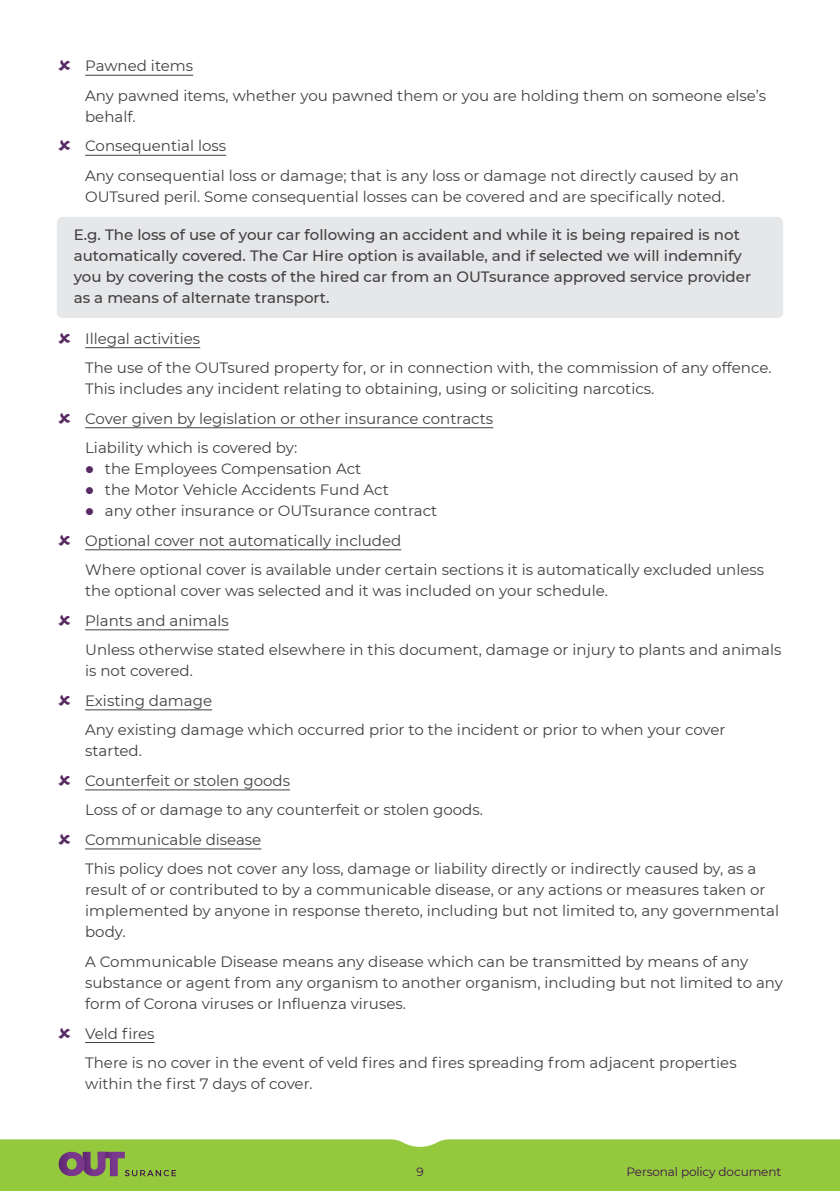
<style>
.page{position:relative;width:840px;height:1191px;background:#fff}
.page>*{position:absolute;margin:0;border:0;box-sizing:border-box;transform-origin:0 0}
.t1{font:15px/29.6px "Montserrat";color:#414042}
.t2{font:500 15px/21px "Montserrat";color:#414042}
.t3{font:12px "Montserrat";letter-spacing:-.01em;color:#3d134c}
</style>
<div class="page">
<div style="left:0;top:1139px;width:839px;height:52px;background:#95c93d"></div>
<svg style="left:59px;top:1151px;width:117px;height:25px;background:#858c57"></svg>
<hr style="left:85px;top:75px;width:108px;height:1px;background:#414042">
<hr style="left:85px;top:155px;width:141px;height:1px;background:#414042">
<div style="left:57px;top:217px;width:725px;height:101px;background:#e6e7e8;border-radius:6px"></div>
<hr style="left:85px;top:347px;width:115px;height:1px;background:#414042">
<hr style="left:85px;top:427px;width:408px;height:1px;background:#414042">
<hr style="left:85px;top:549px;width:316px;height:1px;background:#414042">
<hr style="left:85px;top:629px;width:144px;height:1px;background:#414042">
<hr style="left:85px;top:709px;width:127px;height:1px;background:#414042">
<hr style="left:85px;top:789px;width:205px;height:1px;background:#414042">
<hr style="left:85px;top:848px;width:176px;height:1px;background:#414042">
<hr style="left:85px;top:1042px;width:69px;height:1px;background:#414042">
<p class="t1" style="left:85px;top:51px;width:682px">Pawned items<br>Any pawned items, whether you pawned them or you are holding them on someone else’s</p>
<p class="t1" style="left:85px;top:101px;width:655px">behalf.<br>Consequential loss<br>Any consequential loss or damage; that is any loss or damage not directly caused by an</p>
<p class="t1" style="left:85px;top:181px;width:641px">OUTsured peril. Some consequential losses can be covered and are specifically noted.</p>
<p class="t2" style="left:74px;top:223px;width:678px">E.g. The loss of use of your car following an accident and while it is being repaired is not automatically covered. The Car Hire option is available, and if selected we will indemnify you by covering the costs of the hired car from an OUTsurance approved service provider as a means of alternate transport.</p>
<p class="t1" style="left:85px;top:323px;width:687px">Illegal activities<br>The use of the OUTsured property for, or in connection with, the commission of any offence.</p>
<p class="t1" style="left:85px;top:373px;width:570px">This includes any incident relating to obtaining, using or soliciting narcotics.<br>Cover given by legislation or other insurance contracts<br>Liability which is covered by:</p>
<p class="t1" style="left:105px;top:458px;width:334px;line-height:21px">the Employees Compensation Act<br>the Motor Vehicle Accidents Fund Act<br>any other insurance or OUTsurance contract</p>
<p class="t1" style="left:85px;top:525px;width:680px">Optional cover not automatically included<br>Where optional cover is available under certain sections it is automatically excluded unless</p>
<p class="t1" style="left:85px;top:575px;width:697px">the optional cover was selected and it was included on your schedule.<br>Plants and animals<br>Unless otherwise stated elsewhere in this document, damage or injury to plants and animals</p>
<p class="t1" style="left:85px;top:655px;width:641px">is not covered.<br>Existing damage<br>Any existing damage which occurred prior to the incident or prior to when your cover</p>
<p class="t1" style="left:85px;top:735px;width:672px">started.<br>Counterfeit or stolen goods<br>Loss of or damage to any counterfeit or stolen goods.<br>Communicable disease<br>This policy does not cover any loss, damage or liability directly or indirectly caused by, as a</p>
<p class="t1" style="left:85px;top:879px;width:695px;line-height:21px">result of or contributed to by a communicable disease, or any actions or measures taken or implemented by anyone in response thereto, including but not limited to, any governmental body.</p>
<p class="t1" style="left:85px;top:950px;width:699px;line-height:21px">A Communicable Disease means any disease which can be transmitted by means of any substance or agent from any organism to another organism, including but not limited to any form of Corona viruses or Influenza viruses.</p>
<p class="t1" style="left:85px;top:1017px;width:652px">Veld fires<br>There is no cover in the event of veld fires and fires spreading from adjacent properties</p>
<p class="t1" style="left:85px;top:1068px;width:229px">within the first 7 days of cover.</p>
<p class="t3" style="left:416px;top:1163px;width:9px">9</p>
<p class="t3" style="left:626px;top:1163px;width:156px">Personal policy document</p>
</div>
